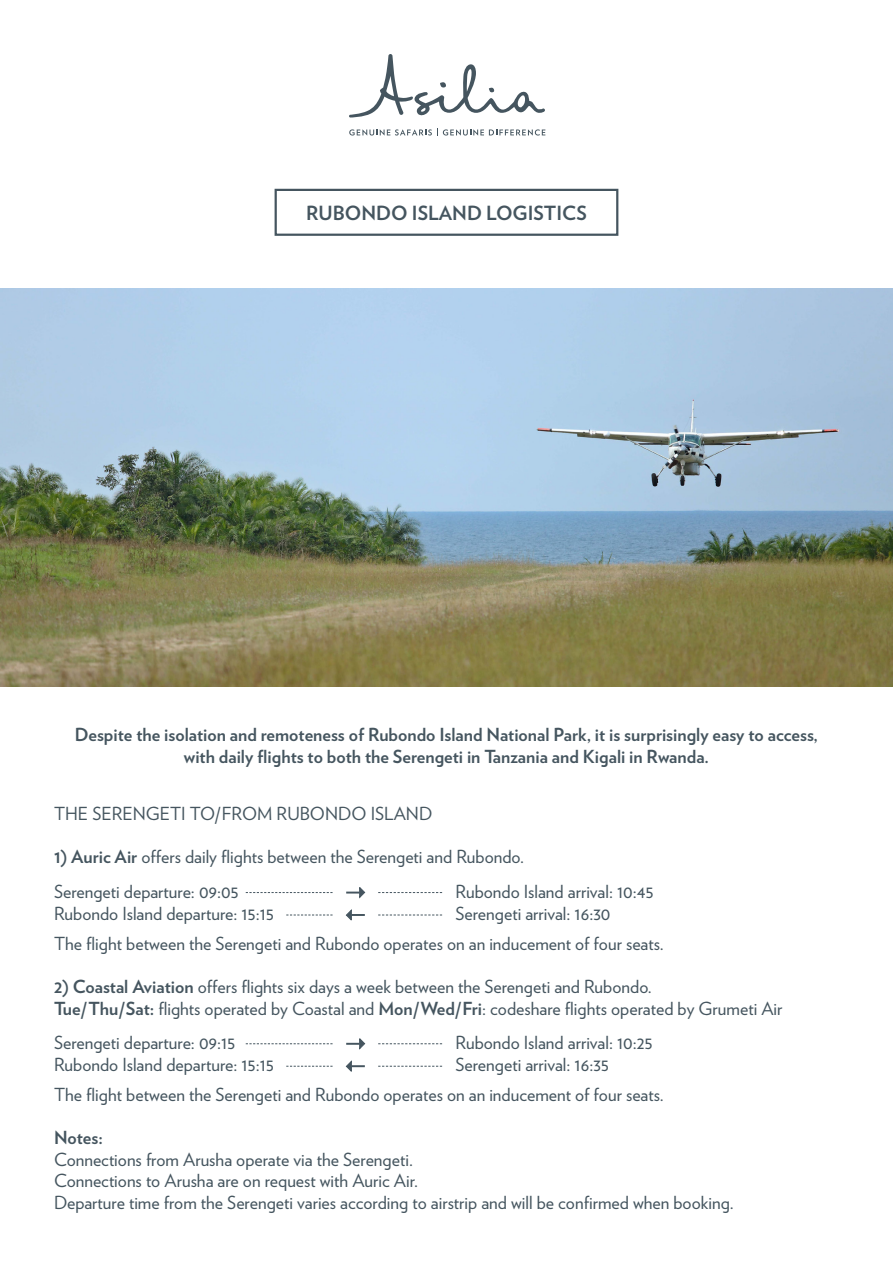
<style>
.page{position:relative;width:893px;height:1263px;background:#fff}
.page>*{position:absolute;margin:0;border:0;box-sizing:border-box;transform-origin:0 0}
.t1{font:700 19.5px "Verlag";color:#45555f}
.t2{font:18px "Verlag";color:#45555f}
.t3{font:700 18px "Verlag";color:#45555f}
.s1{font-weight:700}
</style>
<div class="page">
<div style="left:275px;top:189px;width:343px;height:47px;border:2px solid #45555f"></div>
<img style="left:1px;top:288px;width:892px;height:398px">
<svg style="left:349px;top:54px;width:196px;height:64px"></svg>
<svg style="left:349px;top:129px;width:196px;height:7px"></svg>
<svg style="left:346px;top:887px;width:19px;height:11px"></svg>
<svg style="left:346px;top:1038px;width:19px;height:11px"></svg>
<svg style="left:346px;top:909px;width:19px;height:11px"></svg>
<svg style="left:346px;top:1061px;width:19px;height:11px"></svg>
<svg style="left:286px;top:915px;width:47px;height:1px"></svg>
<svg style="left:286px;top:1066px;width:47px;height:1px"></svg>
<svg style="left:246px;top:892px;width:87px;height:1px"></svg>
<svg style="left:246px;top:1043px;width:87px;height:1px"></svg>
<svg style="left:378px;top:915px;width:64px;height:1px"></svg>
<svg style="left:378px;top:1066px;width:64px;height:1px"></svg>
<svg style="left:378px;top:892px;width:64px;height:1px"></svg>
<svg style="left:378px;top:1043px;width:64px;height:1px"></svg>
<p class="t1" style="left:306px;top:198px;width:282px">RUBONDO ISLAND LOGISTICS</p>
<p class="t3" style="left:75px;top:720px;width:745px">Despite the isolation and remoteness of Rubondo Island National Park, it is surprisingly easy to access,</p>
<p class="t3" style="left:184px;top:742px;width:527px">with daily flights to both the Serengeti in Tanzania and Kigali in Rwanda.</p>
<p class="t2" style="left:54px;top:800px;width:380px">THE SERENGETI TO/FROM RUBONDO ISLAND</p>
<p class="t2" style="left:54px;top:843px;width:471px"><span class="s1">1) Auric Air</span> offers daily flights between the Serengeti and Rubondo.</p>
<p class="t2" style="left:54px;top:878px;width:186px">Serengeti departure: 09:05</p>
<p class="t2" style="left:54px;top:900px;width:222px">Rubondo Island departure: 15:15</p>
<p class="t2" style="left:455px;top:878px;width:200px">Rubondo Island arrival: 10:45</p>
<p class="t2" style="left:455px;top:900px;width:156px">Serengeti arrival: 16:30</p>
<p class="t2" style="left:54px;top:930px;width:611px">The flight between the Serengeti and Rubondo operates on an inducement of four seats.</p>
<p class="t2" style="left:54px;top:973px;width:599px"><span class="s1">2) Coastal Aviation</span> offers flights six days a week between the Serengeti and Rubondo.</p>
<p class="t2" style="left:54px;top:994px;width:730px"><span class="s1">Tue/Thu/Sat:</span> flights operated by Coastal and <span class="s1">Mon/Wed/Fri</span>: codeshare flights operated by Grumeti Air</p>
<p class="t2" style="left:54px;top:1029px;width:183px">Serengeti departure: 09:15</p>
<p class="t2" style="left:54px;top:1051px;width:222px">Rubondo Island departure: 15:15</p>
<p class="t2" style="left:455px;top:1029px;width:199px">Rubondo Island arrival: 10:25</p>
<p class="t2" style="left:455px;top:1051px;width:155px">Serengeti arrival: 16:35</p>
<p class="t2" style="left:54px;top:1081px;width:611px">The flight between the Serengeti and Rubondo operates on an inducement of four seats.</p>
<p class="t3" style="left:54px;top:1123px;width:50px">Notes:</p>
<p class="t2" style="left:54px;top:1146px;width:360px">Connections from Arusha operate via the Serengeti.</p>
<p class="t2" style="left:54px;top:1167px;width:365px">Connections to Arusha are on request with Auric Air.</p>
<p class="t2" style="left:54px;top:1189px;width:681px">Departure time from the Serengeti varies according to airstrip and will be confirmed when booking.</p>
</div>
